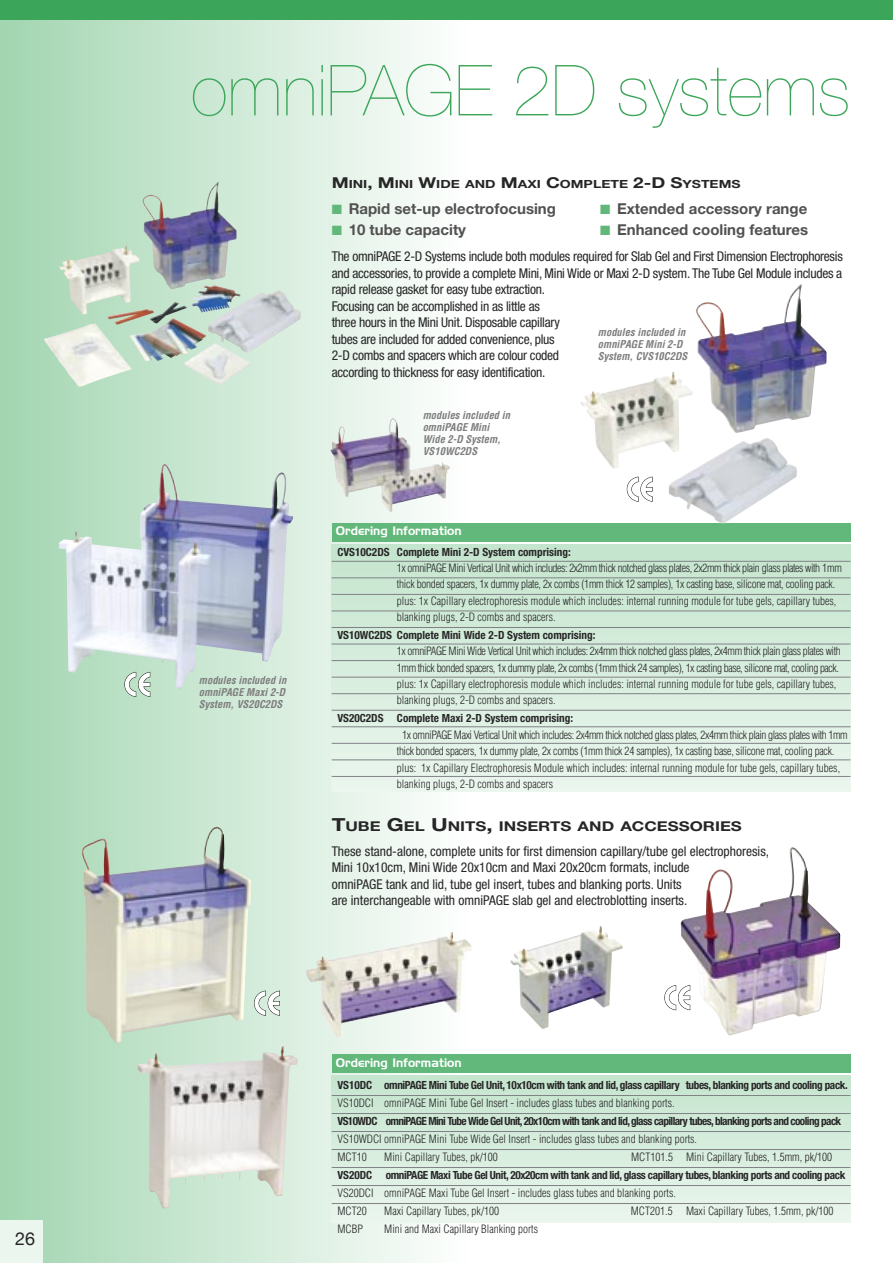
<style>
.page{position:relative;width:893px;height:1263px;background:#fff}
.page>*{position:absolute;margin:0;border:0;box-sizing:border-box;transform-origin:0 0}
.t1{font:200 70.5px "Helvetica Neue";color:#3ba659}
.t2{font:18px "Helvetica Neue";color:#272627}
.t3{font:700 15px "Helvetica Neue";color:#525152}
.t4{font:condensed 13.5px/16.5px "Helvetica Neue";letter-spacing:-.02em;color:#272627}
.t5{font:condensed 13.5px/16.5px "Helvetica Neue";color:#272627}
.t6{font:12px "Handel Gothic BT";color:#fff}
.t7{font:300 condensed 11.25px/16.4px "Helvetica";letter-spacing:-.02em;color:#272627}
.t8{font:300 condensed 11.25px/18px "Helvetica";color:#272627}
.t9{font:300 condensed 11.25px/16.4px "Helvetica";letter-spacing:-.035em;color:#272627}
.t10{font:700 condensed 11.25px "Helvetica Neue";letter-spacing:-.035em;color:#272627}
.t11{font:700 condensed 11.25px "Helvetica Neue";color:#272627}
.t12{font:700 condensed 11.25px "Helvetica Neue";letter-spacing:-.055em;color:#272627}
.t13{font:700 11.25px "Helvetica Neue";color:#272627;scale:1.25 1}
.t14{font:italic 700 condensed 10.5px/12px "Helvetica";letter-spacing:.005em;color:#7d7d7d}
.s1{font-size:15px}
.s2{color:#62b87a}
.s3{font-weight:700;font-stretch:normal;font-size:18px}
.s4{font-weight:700;font-stretch:normal}
</style>
<div class="page">
<div style="left:0;top:0;width:467px;height:1263px;background:linear-gradient(to right,#a2d5b0,#fefefe)"></div>
<div style="left:0;top:1220px;width:43px;height:43px;background:#ebf6ee"></div>
<div style="left:332px;top:523px;width:518px;height:18px;background:#62b87a"></div>
<svg style="left:332px;top:544px;width:518px;height:248px"></svg>
<hr style="left:332px;top:561px;width:518px;height:1px;background:#808186">
<hr style="left:332px;top:577px;width:518px;height:1px;background:#808186">
<hr style="left:332px;top:594px;width:518px;height:1px;background:#808186">
<hr style="left:332px;top:610px;width:518px;height:1px;background:#808186">
<hr style="left:332px;top:627px;width:518px;height:1px;background:#808186">
<hr style="left:332px;top:644px;width:518px;height:1px;background:#808186">
<hr style="left:332px;top:660px;width:518px;height:1px;background:#808186">
<hr style="left:332px;top:677px;width:518px;height:1px;background:#808186">
<hr style="left:332px;top:693px;width:518px;height:1px;background:#808186">
<hr style="left:332px;top:710px;width:518px;height:1px;background:#808186">
<hr style="left:332px;top:726px;width:518px;height:1px;background:#808186">
<hr style="left:332px;top:743px;width:518px;height:1px;background:#808186">
<hr style="left:332px;top:759px;width:518px;height:1px;background:#808186">
<hr style="left:332px;top:776px;width:518px;height:1px;background:#808186">
<img style="left:44px;top:182px;width:193px;height:205px">
<img style="left:59px;top:464px;width:234px;height:225px">
<img style="left:580px;top:284px;width:247px;height:240px">
<div style="left:332px;top:1054px;width:518px;height:19px;background:#62b87a"></div>
<svg style="left:332px;top:1075px;width:518px;height:147px"></svg>
<hr style="left:332px;top:1095px;width:518px;height:1px;background:#808186">
<hr style="left:332px;top:1113px;width:518px;height:1px;background:#808186">
<hr style="left:332px;top:1131px;width:518px;height:1px;background:#808186">
<hr style="left:332px;top:1149px;width:518px;height:1px;background:#808186">
<hr style="left:332px;top:1167px;width:518px;height:1px;background:#808186">
<hr style="left:332px;top:1185px;width:518px;height:1px;background:#808186">
<hr style="left:332px;top:1203px;width:518px;height:1px;background:#808186">
<img style="left:511px;top:926px;width:112px;height:103px">
<img style="left:138px;top:1046px;width:159px;height:163px">
<img style="left:680px;top:847px;width:161px;height:188px">
<img style="left:82px;top:826px;width:169px;height:217px">
<svg style="left:254px;top:991px;width:26px;height:25px"></svg>
<svg style="left:125px;top:672px;width:26px;height:25px"></svg>
<svg style="left:627px;top:477px;width:26px;height:25px"></svg>
<svg style="left:664px;top:985px;width:27px;height:25px"></svg>
<img style="left:331px;top:418px;width:119px;height:94px">
<img style="left:306px;top:931px;width:166px;height:108px">
<div style="left:0;top:0;width:893px;height:20px;background:#3ba659"></div>
<h2 class="t2" style="left:15px;top:1228px;width:22px">26</h2>
<h1 class="t1" style="left:191px;top:50px;width:661px">omniPAGE 2D systems</h1>
<p class="t13" style="left:332px;top:180px;width:329px"><span class="s1">M</span>INI<span class="s1">, M</span>INI <span class="s1">W</span>IDE AND <span class="s1">M</span>AXI <span class="s1">C</span>OMPLETE <span class="s1">2-D S</span>YSTEMS</p>
<h3 class="t3" style="left:332px;top:204px;width:226px"><span class="s2">■</span> Rapid set-up electrofocusing</h3>
<h3 class="t3" style="left:332px;top:224px;width:136px"><span class="s2">■</span> 10 tube capacity</h3>
<h3 class="t3" style="left:600px;top:204px;width:209px"><span class="s2">■</span> Extended accessory range</h3>
<h3 class="t3" style="left:600px;top:224px;width:209px"><span class="s2">■</span> Enhanced cooling features</h3>
<p class="t4" style="left:332px;top:249px;width:513px">The omniPAGE 2-D Systems include both modules required for Slab Gel and First Dimension Electrophoresis and accessories, to provide a complete Mini, Mini Wide or Maxi 2-D system. The Tube Gel Module includes a rapid release gasket for easy tube extraction.<br>Focusing can be accomplished in as little as<br>three hours in the Mini Unit. Disposable capillary<br>tubes are included for added convenience, plus<br>2-D combs and spacers which are colour coded<br>according to thickness for easy identification.</p>
<p class="t14" style="left:598px;top:327px;width:93px">modules included in omniPAGE Mini2-D<br>System,CVS10C2DS</p>
<p class="t14" style="left:423px;top:410px;width:91px">modules included in omniPAGE Mini<br>Wide 2-D System,<br>VS10WC2DS</p>
<p class="t14" style="left:199px;top:675px;width:91px;text-align:justify">modules included in omniPAGE Maxi2-D System,VS20C2DS</p>
<p class="t6" style="left:336px;top:527px;width:127px">Ordering Information</p>
<p class="t11" style="left:337px;top:548px;width:235px">CVS10C2DS Complete Mini 2-D System comprising:</p>
<p class="t7" style="left:397px;top:561px;width:446px">1x omniPAGE Mini Vertical Unit which includes: 2x2mm thick notched glass plates, 2x2mm thick plain glass plates with 1mm thick bonded spacers, 1x dummy plate, 2x combs (1mm thick 12 samples), 1x casting base, silicone mat, cooling pack. plus: 1x Capillary electrophoresis module which includes: internal running module for tube gels, capillary tubes, blanking plugs, 2-D combs and spacers.</p>
<p class="t11" style="left:337px;top:631px;width:260px">VS10WC2DS Complete Mini Wide 2-D System comprising:</p>
<p class="t9" style="left:397px;top:644px;width:445px">1x omniPAGE Mini Wide Vertical Unit which includes: 2x4mm thick notched glass plates, 2x4mm thick plain glass plates with 1mm thick bonded spacers, 1x dummy plate, 2x combs (1mm thick 24 samples), 1x casting base, silicone mat, cooling pack. plus: 1x Capillary electrophoresis module which includes: internal running module for tube gels, capillary tubes, blanking plugs, 2-D combs and spacers.</p>
<p class="t11" style="left:337px;top:714px;width:237px">VS20C2DS Complete Maxi 2-D System comprising:</p>
<p class="t7" style="left:397px;top:727px;width:452px;text-indent:5px">1x omniPAGE Maxi Vertical Unit which includes: 2x4mm thick notched glass plates, 2x4mm thick plain glass plates with 1mm thick bonded spacers, 1x dummy plate, 2x combs (1mm thick 24 samples), 1x casting base, silicone mat, cooling pack. plus: 1x Capillary Electrophoresis Module which includes: internal running module for tube gels, capillary tubes, blanking plugs, 2-D combs and spacers</p>
<p class="t5" style="left:332px;top:815px;width:439px;line-height:25px"><span class="s3">T</span><span class="s4">UBE</span> <span class="s3">G</span><span class="s4">EL</span> <span class="s3">U</span><span class="s4">NITS</span><span class="s3">,</span> <span class="s4">INSERTS AND ACCESSORIES<br></span>These stand-alone, complete units for first dimension capillary/tube gel electrophoresis,</p>
<p class="t5" style="left:332px;top:860px;width:359px">Mini 10x10cm, Mini Wide 20x10cm and Maxi 20x20cm formats, include omniPAGE tank and lid, tube gel insert, tubes and blanking ports. Units are interchangeable with omniPAGE slab gel and electroblotting inserts.</p>
<p class="t6" style="left:336px;top:1059px;width:127px">Ordering Information</p>
<p class="t10" style="left:337px;top:1081px;width:512px">VS10DC omniPAGE Mini Tube Gel Unit, 10x10cm with tank and lid, glass capillary tubes, blanking ports and cooling pack.</p>
<p class="t8" style="left:337px;top:1095px;width:339px">VS10DCI omniPAGE Mini Tube Gel Insert - includes glass tubes and blanking ports.</p>
<p class="t12" style="left:337px;top:1117px;width:505px">VS10WDC omniPAGE Mini Tube Wide Gel Unit, 20x10cm with tank and lid, glass capillary tubes, blanking ports and cooling pack</p>
<p class="t8" style="left:337px;top:1131px;width:361px">VS10WDCI omniPAGE Mini Tube Wide Gel Insert - includes glass tubes and blanking ports.<br>MCT10</p>
<p class="t8" style="left:384px;top:1149px;width:115px">Mini Capillary Tubes, pk/100</p>
<p class="t8" style="left:631px;top:1149px;width:203px">MCT101.5 Mini Capillary Tubes, 1.5mm, pk/100</p>
<p class="t10" style="left:337px;top:1171px;width:509px">VS20DC omniPAGE Maxi Tube Gel Unit, 20x20cm with tank and lid, glass capillary tubes, blanking ports and cooling pack</p>
<p class="t8" style="left:337px;top:1185px;width:340px">VS20DCI omniPAGE Maxi Tube Gel Insert - includes glass tubes and blanking ports.<br>MCT20</p>
<p class="t8" style="left:384px;top:1203px;width:116px">Maxi Capillary Tubes, pk/100</p>
<p class="t8" style="left:631px;top:1203px;width:204px">MCT201.5 Maxi Capillary Tubes, 1.5mm, pk/100</p>
<p class="t8" style="left:337px;top:1221px;width:27px">MCBP</p>
<p class="t8" style="left:384px;top:1221px;width:155px">Mini and Maxi Capillary Blanking ports</p>
</div>
